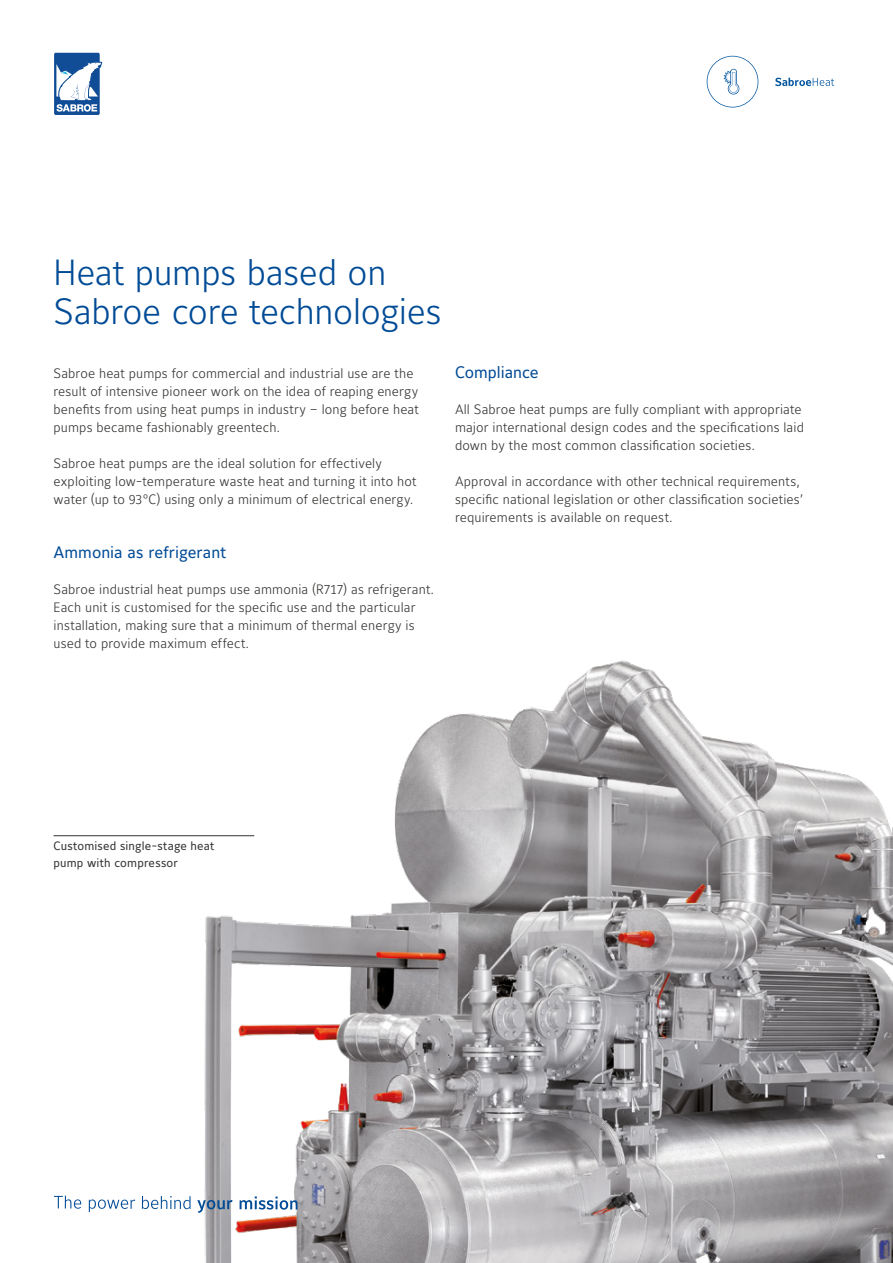
<style>
.page{position:relative;width:893px;height:1263px;background:#fff}
.page>*{position:absolute;margin:0;border:0;box-sizing:border-box;transform-origin:0 0}
.t1{font:300 36px "Maurea Jci Lf ML";letter-spacing:-.005em;color:#004b96}
.t2{font:16.5px "Maurea Jci Lf ML";color:#004b96}
.t3{font:300 13.5px/18px "Maurea Jci Lf ML";letter-spacing:.01em;color:#333332}
.t4{font:12px/16.5px "Maurea Jci Lf ML";letter-spacing:.015em;color:#333332}
</style>
<div class="page">
<svg style="left:54px;top:53px;width:48px;height:62px"></svg>
<img style="left:53px;top:660px;width:840px;height:603px">
<svg style="left:54px;top:1196px;width:27px;height:13px"></svg>
<svg style="left:89px;top:1199px;width:46px;height:13px"></svg>
<svg style="left:142px;top:1196px;width:49px;height:13px"></svg>
<svg style="left:197px;top:1200px;width:36px;height:13px"></svg>
<svg style="left:240px;top:1196px;width:58px;height:14px"></svg>
<hr style="left:54px;top:835px;width:200px;height:1px;background:#333332">
<svg style="left:775px;top:78px;width:59px;height:8px"></svg>
<svg style="left:707px;top:56px;width:51px;height:51px"></svg>
<p class="t1" style="left:54px;top:251px;width:334px">Heat pumps based on</p>
<p class="t1" style="left:54px;top:290px;width:390px">Sabroe core technologies</p>
<p class="t3" style="left:54px;top:364px;width:367px">Sabroe heat pumps for commercial and industrial use are the result of intensive pioneer work on the idea of reaping energy benefits from using heat pumps in industry – long before heat pumps became fashionably greentech.</p>
<p class="t3" style="left:54px;top:454px;width:364px">Sabroe heat pumps are the ideal solution for effectively exploiting low-temperature waste heat and turning it into hot water (up to 93°C) using only a minimum of electrical energy.</p>
<p class="t2" style="left:54px;top:542px;width:174px">Ammonia as refrigerant</p>
<p class="t3" style="left:54px;top:580px;width:382px">Sabroe industrial heat pumps use ammonia (R717) as refrigerant.<br>Each unit is customised for the specific use and the particular installation, making sure that a minimum of thermal energy is used to provide maximum effect.</p>
<p class="t2" style="left:455px;top:362px;width:85px">Compliance</p>
<p class="t3" style="left:455px;top:400px;width:350px">All Sabroe heat pumps are fully compliant with appropriate major international design codes and the specifications laid down by the most common classification societies.</p>
<p class="t3" style="left:455px;top:472px;width:350px">Approval in accordance with other technical requirements, specific national legislation or other classification societies’ requirements is available on request.</p>
<p class="t4" style="left:54px;top:838px;width:162px">Customised single-stage heat pump with compressor</p>
</div>
